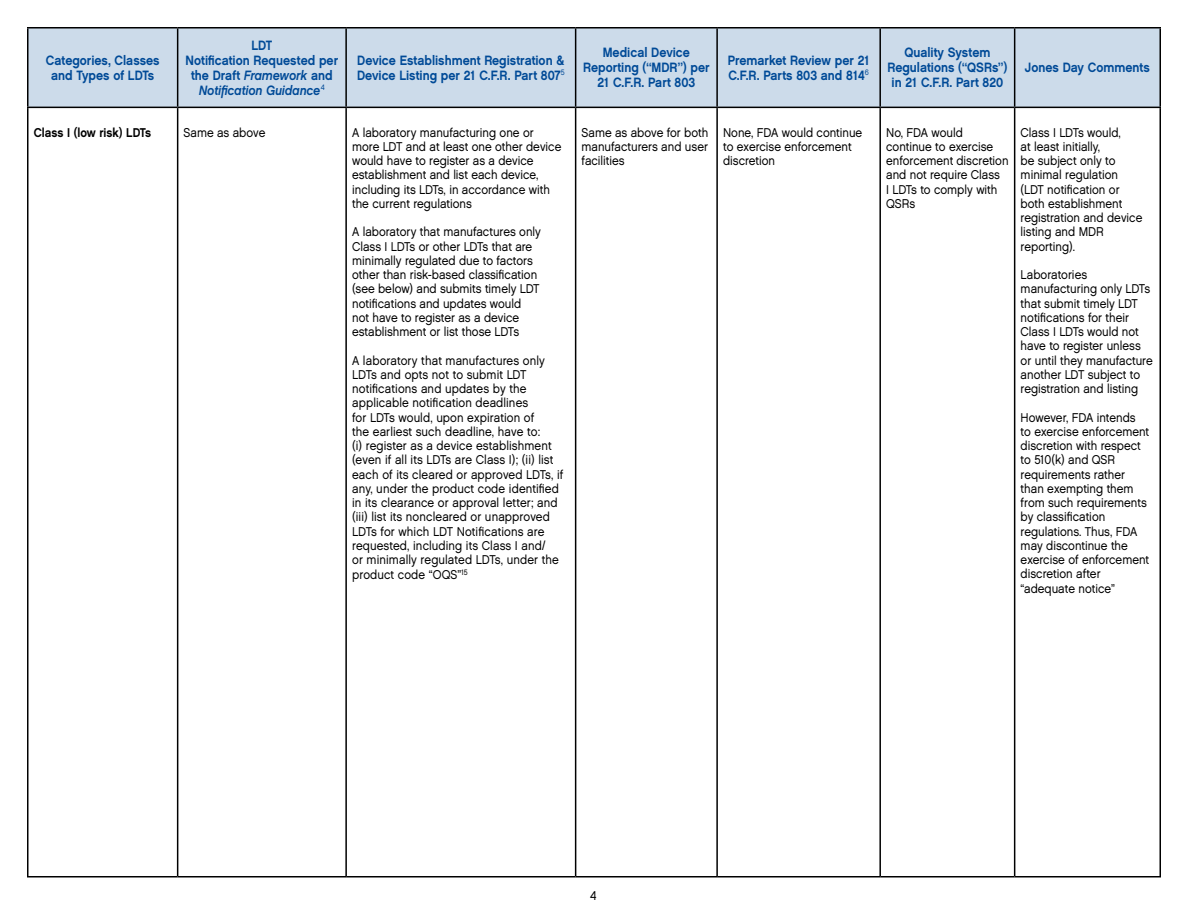
<style>
.page{position:relative;width:1188px;height:918px;background:#fff}
.page>*{position:absolute;margin:0;border:0;box-sizing:border-box;transform-origin:0 0}
.t1{font:13.5px/15px "Chalet New York Nineteen Sixty";color:#004a97;text-align:center;scale:.9 1}
.t2{font:13.5px "Chalet Oblique New York";color:#004a97;scale:.9 1}
.t3{font:12.75px/14.2px "Chalet London Nineteen Sixty";color:#000;scale:.9 1}
.t4{font:12.75px "Chalet New York Nineteen Sixty";color:#000;scale:.9 1}
.s1{font-family:"Chalet Oblique New York"}
</style>
<div class="page">
<div style="left:28px;top:28px;width:1132px;height:79px;background:#ccdbea"></div>
<hr style="left:27px;top:27px;width:151px;height:1px;background:#000">
<hr style="left:27px;top:29px;width:1px;height:78px;background:#000">
<hr style="left:178px;top:27px;width:168px;height:1px;background:#000">
<hr style="left:177px;top:29px;width:1px;height:78px;background:#000">
<hr style="left:346px;top:27px;width:230px;height:1px;background:#000">
<hr style="left:345px;top:29px;width:2px;height:78px;background:#000">
<hr style="left:576px;top:27px;width:141px;height:1px;background:#000">
<hr style="left:575px;top:29px;width:1px;height:78px;background:#000">
<hr style="left:717px;top:27px;width:163px;height:1px;background:#000">
<hr style="left:716px;top:29px;width:2px;height:78px;background:#000">
<hr style="left:880px;top:27px;width:135px;height:1px;background:#000">
<hr style="left:879px;top:29px;width:2px;height:78px;background:#000">
<hr style="left:1015px;top:27px;width:146px;height:1px;background:#000">
<hr style="left:1014px;top:29px;width:1px;height:78px;background:#000">
<hr style="left:1160px;top:29px;width:1px;height:78px;background:#000">
<hr style="left:27px;top:107px;width:151px;height:1px;background:#000">
<hr style="left:27px;top:108px;width:1px;height:768px;background:#000">
<hr style="left:178px;top:107px;width:168px;height:1px;background:#000">
<hr style="left:177px;top:108px;width:1px;height:768px;background:#000">
<hr style="left:346px;top:107px;width:230px;height:1px;background:#000">
<hr style="left:345px;top:108px;width:2px;height:768px;background:#000">
<hr style="left:576px;top:107px;width:141px;height:1px;background:#000">
<hr style="left:575px;top:108px;width:1px;height:768px;background:#000">
<hr style="left:717px;top:107px;width:163px;height:1px;background:#000">
<hr style="left:716px;top:108px;width:2px;height:768px;background:#000">
<hr style="left:880px;top:107px;width:135px;height:1px;background:#000">
<hr style="left:879px;top:108px;width:2px;height:768px;background:#000">
<hr style="left:1015px;top:107px;width:146px;height:1px;background:#000">
<hr style="left:1014px;top:108px;width:1px;height:768px;background:#000">
<hr style="left:1160px;top:108px;width:1px;height:768px;background:#000">
<hr style="left:27px;top:876px;width:151px;height:2px;background:#000">
<hr style="left:178px;top:876px;width:168px;height:2px;background:#000">
<hr style="left:346px;top:876px;width:230px;height:2px;background:#000">
<hr style="left:576px;top:876px;width:141px;height:2px;background:#000">
<hr style="left:717px;top:876px;width:163px;height:2px;background:#000">
<hr style="left:880px;top:876px;width:135px;height:2px;background:#000">
<hr style="left:1015px;top:876px;width:146px;height:2px;background:#000">
<p class="t1" style="left:46px;top:53px;width:128px">Categories, Classes and Types of LDTs</p>
<p class="t1" style="left:186px;top:38px;width:171px">LDT<br>Notification Requested per the Draft <span class="s1">Framework</span> and</p>
<p class="t2" style="left:199px;top:82px;width:141px">Notification Guidance<sup>4</sup></p>
<p class="t1" style="left:357px;top:53px;width:232px;text-align:left">Device Establishment Registration &amp;<br>Device Listing per 21 C.F.R. Part 807<sup>5</sup></p>
<p class="t1" style="left:583px;top:45px;width:142px">Medical Device<br>Reporting (“MDR”) per<br>21 C.F.R. Part 803</p>
<p class="t1" style="left:728px;top:53px;width:159px;text-align:left">Premarket Review per 21<br>C.F.R. Parts 803 and 814<sup>6</sup></p>
<p class="t1" style="left:888px;top:45px;width:135px">Quality System<br>Regulations (“QSRs”) in 21 C.F.R. Part 820</p>
<p class="t1" style="left:1025px;top:60px;width:140px">Jones Day Comments</p>
<p class="t4" style="left:34px;top:124px;width:132px">Class I (low risk) LDTs</p>
<p class="t3" style="left:184px;top:125px;width:92px">Same as above</p>
<p class="t3" style="left:352px;top:125px;width:234px">A laboratory manufacturing one or more LDT and at least one other device would have to register as a device establishment and list each device, including its LDTs, in accordance with the current regulations</p>
<p class="t3" style="left:352px;top:225px;width:211px">A laboratory that manufactures only Class I LDTs or other LDTs that are minimally regulated due to factors other than risk-based classification (see below) and submits timely LDT notifications and updates would not have to register as a device establishment or list those LDTs</p>
<p class="t3" style="left:352px;top:353px;width:236px">A laboratory that manufactures only LDTs and opts not to submit LDT notifications and updates by the applicable notification deadlines<br>for LDTs would, upon expiration of<br>the earliest such deadline, have to:<br>(i) register as a device establishment (even if all its LDTs are Class I); (ii) list each of its cleared or approved LDTs, if any, under the product code identified in its clearance or approval letter; and (iii) list its noncleared or unapproved LDTs for which LDT Notifications are requested, including its Class I and/<br>or minimally regulated LDTs, under the product code “OQS”<sup>15</sup></p>
<p class="t3" style="left:582px;top:125px;width:142px;text-align:justify">Same as above for both manufacturers and user facilities</p>
<p class="t3" style="left:723px;top:125px;width:156px">None, FDA would continue to exercise enforcement discretion</p>
<p class="t3" style="left:886px;top:125px;width:138px">No, FDA would continue to exercise enforcement discretion and not require Class<br>I LDTs to comply with<br>QSRs</p>
<p class="t3" style="left:1021px;top:125px;width:137px">Class I LDTs would,<br>at least initially,<br>be subject only to minimal regulation (LDT notification or both establishment registration and device listing and MDR reporting).</p>
<p class="t3" style="left:1021px;top:267px;width:148px">Laboratories manufacturing only LDTs that submit timely LDT notifications for their<br>Class I LDTs would not have to register unless or until they manufacture another LDT subject to registration and listing</p>
<p class="t3" style="left:1021px;top:410px;width:144px">However, FDA intends<br>to exercise enforcement discretion with respect to 510(k) and QSR requirements rather than exempting them from such requirements by classification regulations. Thus, FDA may discontinue the exercise of enforcement discretion after “adequate notice”</p>
<p class="t3" style="left:590px;top:888px;width:9px">4</p>
</div>
